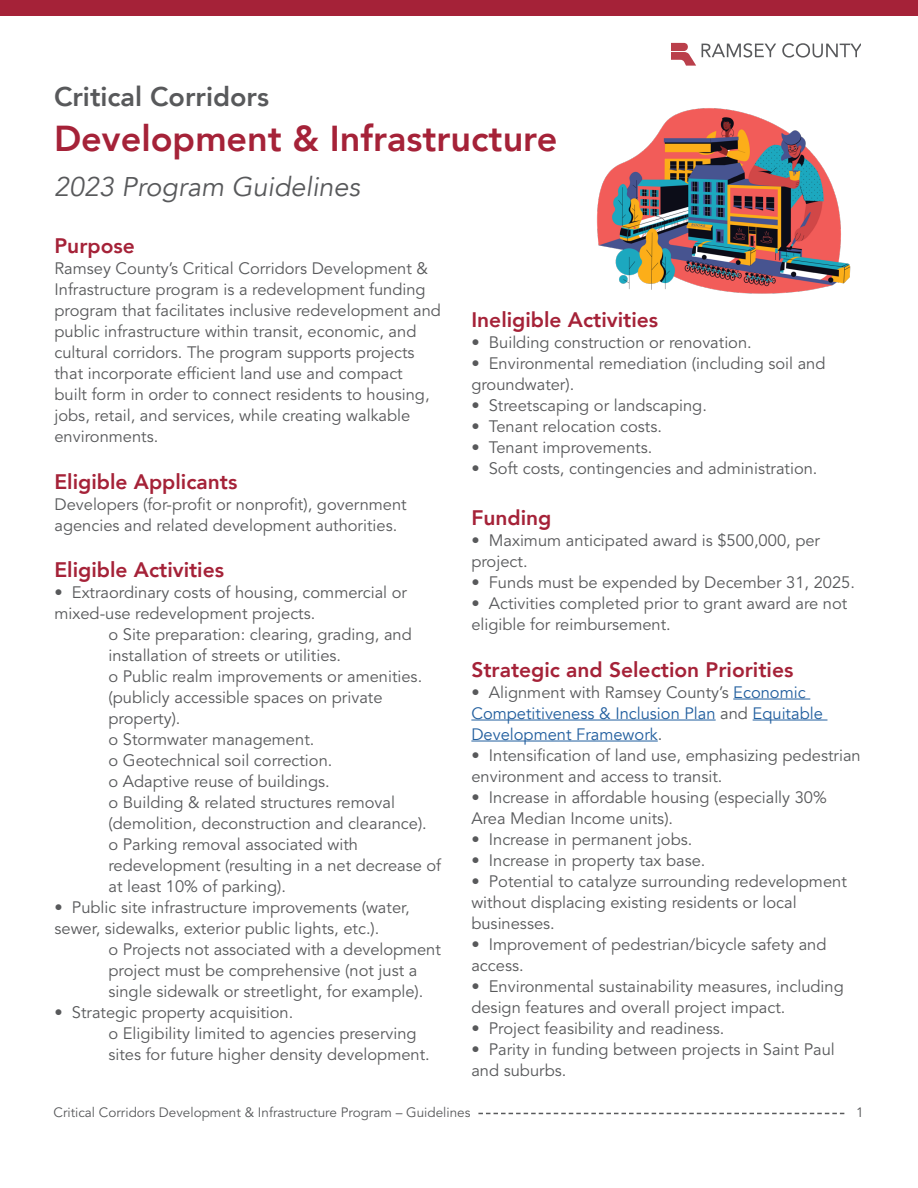
<style>
.page{position:relative;width:918px;height:1188px;background:#fff}
.page>*{position:absolute;margin:0;border:0;box-sizing:border-box;transform-origin:0 0}
.t1{font:800 36px "Avenir LT Com";color:#a52238}
.t2{font:italic 27px "Avenir LT Com";color:#58595b}
.t3{font:800 27px "Avenir LT Com";color:#58595b}
.t4{font:800 21px "Avenir LT Com";color:#a52238}
.t5{font:16.5px/21px "Avenir LT Std";color:#58595b}
.t6{font:16.5px/21px "Avenir LT Com";color:#215e9e}
.t7{font:13.5px "Avenir LT Std";color:#58595b}
.s1{font-family:"Avenir LT Com";color:#215e9e}
.s2{color:#58595b}
</style>
<div class="page">
<svg style="left:478px;top:1113px;width:366px;height:1px"></svg>
<svg style="left:672px;top:43px;width:24px;height:23px"></svg>
<svg style="left:702px;top:43px;width:74px;height:15px"></svg>
<svg style="left:782px;top:43px;width:79px;height:15px"></svg>
<div style="left:0;top:0;width:918px;height:15px;background:#a52238"></div>
<hr style="left:733px;top:699px;width:77px;height:1px;background:#215e9e">
<hr style="left:471px;top:720px;width:245px;height:1px;background:#215e9e">
<hr style="left:753px;top:720px;width:74px;height:1px;background:#215e9e">
<hr style="left:471px;top:741px;width:187px;height:1px;background:#215e9e">
<img style="left:597px;top:108px;width:254px;height:186px">
<h2 class="t3" style="left:54px;top:81px;width:217px">Critical Corridors</h2>
<h1 class="t1" style="left:54px;top:117px;width:505px">Development &amp; Infrastructure</h1>
<h2 class="t2" style="left:54px;top:171px;width:308px">2023 Program Guidelines</h2>
<p class="t4" style="left:54px;top:234px;width:82px">Purpose</p>
<p class="t5" style="left:54px;top:259px;width:388px">Ramsey County’s Critical Corridors Development &amp; Infrastructure program is a redevelopment funding program that facilitates inclusive redevelopment and public infrastructure within transit, economic, and cultural corridors. The program supports projects that incorporate efficient land use and compact<br>built form in order to connect residents to housing, jobs, retail, and services, while creating walkable environments.</p>
<p class="t4" style="left:54px;top:469px;width:184px">Eligible Applicants</p>
<p class="t5" style="left:54px;top:494px;width:354px">Developers (for-profit or nonprofit), government agencies and related development authorities.</p>
<p class="t4" style="left:54px;top:558px;width:171px">Eligible Activities</p>
<p class="t5" style="left:54px;top:583px;width:354px">• Extraordinary costs of housing, commercial or mixed-use redevelopment projects.</p>
<p class="t5" style="left:108px;top:625px;width:334px">o Site preparation: clearing, grading, and installation of streets or utilities.<br>o Public realm improvements or amenities. (publicly accessible spaces on private property).<br>o Stormwater management.<br>o Geotechnical soil correction.<br>o Adaptive reuse of buildings.<br>o Building &amp; related structures removal (demolition, deconstruction and clearance).<br>o Parking removal associated with redevelopment (resulting in a net decrease of at least 10% of parking).</p>
<p class="t5" style="left:54px;top:898px;width:357px">• Public site infrastructure improvements (water, sewer, sidewalks, exterior public lights, etc.).</p>
<p class="t5" style="left:108px;top:940px;width:334px">o Projects not associated with a development project must be comprehensive (not just a single sidewalk or streetlight, for example).</p>
<p class="t5" style="left:108px;top:1003px;width:323px;text-indent:-54px">• Strategic property acquisition.<br>o Eligibility limited to agencies preserving sites for future higher density development.</p>
<p class="t4" style="left:471px;top:308px;width:188px">Ineligible Activities</p>
<p class="t5" style="left:471px;top:333px;width:282px">• Building construction or renovation.</p>
<p class="t5" style="left:471px;top:354px;width:356px">• Environmental remediation (including soil and groundwater).</p>
<p class="t5" style="left:471px;top:396px;width:237px">• Streetscaping or landscaping.</p>
<p class="t5" style="left:471px;top:417px;width:192px">• Tenant relocation costs.</p>
<p class="t5" style="left:471px;top:438px;width:182px">• Tenant improvements.</p>
<p class="t5" style="left:471px;top:459px;width:348px">• Soft costs, contingencies and administration.</p>
<p class="t4" style="left:471px;top:506px;width:82px">Funding</p>
<p class="t5" style="left:471px;top:531px;width:350px">• Maximum anticipated award is $500,000, per project.</p>
<p class="t5" style="left:471px;top:573px;width:385px">• Funds must be expended by December 31, 2025.</p>
<p class="t5" style="left:471px;top:594px;width:378px">• Activities completed prior to grant award are not eligible for reimbursement.</p>
<p class="t4" style="left:471px;top:657px;width:324px">Strategic and Selection Priorities</p>
<p class="t5" style="left:471px;top:682px;width:336px">• Alignment with Ramsey County’s <span class="s1">Economic</span></p>
<p class="t6" style="left:471px;top:703px;width:353px">Competitiveness &amp; Inclusion Plan <span class="s2">and</span> Equitable<br>Development Framework<span class="s2">.</span></p>
<p class="t5" style="left:471px;top:745px;width:391px">• Intensification of land use, emphasizing pedestrian environment and access to transit.</p>
<p class="t5" style="left:471px;top:787px;width:357px">• Increase in affordable housing (especially 30%<br>Area Median Income units).</p>
<p class="t5" style="left:471px;top:829px;width:223px">• Increase in permanent jobs.</p>
<p class="t5" style="left:471px;top:850px;width:236px">• Increase in property tax base.</p>
<p class="t5" style="left:471px;top:871px;width:377px">• Potential to catalyze surrounding redevelopment without displacing existing residents or local businesses.</p>
<p class="t5" style="left:471px;top:934px;width:357px">• Improvement of pedestrian/bicycle safety and access.</p>
<p class="t5" style="left:471px;top:976px;width:374px">• Environmental sustainability measures, including design features and overall project impact.</p>
<p class="t5" style="left:471px;top:1018px;width:254px">• Project feasibility and readiness.</p>
<p class="t5" style="left:471px;top:1039px;width:365px">• Parity in funding between projects in Saint Paul and suburbs.</p>
<p class="t7" style="left:54px;top:1104px;width:418px">Critical Corridors Development &amp; Infrastructure Program – Guidelines</p>
<p class="t7" style="left:856px;top:1104px;width:9px">1</p>
</div>
